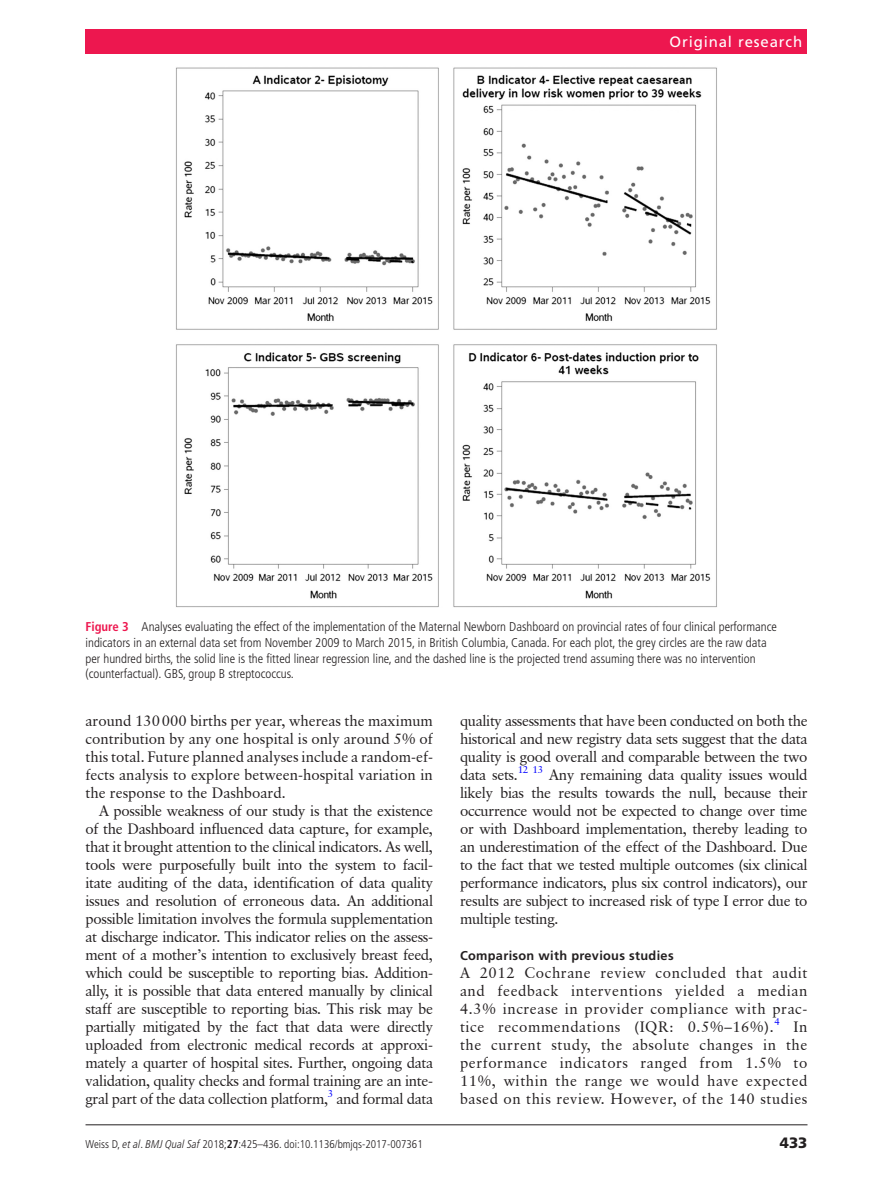
<style>
.page{position:relative;width:893px;height:1191px;background:#fff}
.page>*{position:absolute;margin:0;border:0;box-sizing:border-box;transform-origin:0 0}
.t1{font:15px/18px "Classical Garamond BT";letter-spacing:-.02em;color:#231f20;text-align:justify}
.t2{font:15px "Frutiger LT Std";letter-spacing:.055em;color:#fff}
.t3{font:900 15px "Frutiger LT Std";color:#231f20}
.t4{font:300 condensed 12.75px/15.8px "Frutiger LT Pro";color:#231f20}
.t5{font:700 12.75px "Frutiger LT Std";letter-spacing:.025em;color:#231f20}
.t6{font:300 condensed 11.25px "Frutiger LT Pro";color:#231f20}
.t7{font:9.9px "Classical Garamond BT";color:#00f}
.s1{font-weight:700;color:#ed174f}
.s2{font-style:italic}
.s3{font-weight:700}
</style>
<div class="page">
<hr style="left:86px;top:1124px;width:721px;height:1px;background:#231f20">
<div style="left:86px;top:30px;width:721px;height:24px;background:#ed174f"></div>
<img style="left:176px;top:67px;width:541px;height:541px">
<p class="t2" style="left:670px;top:33px;width:134px">Original research</p>
<p class="t4" style="left:86px;top:619px;width:693px"><span class="s1">Figure 3</span> Analyses evaluating the effect of the implementation of the Maternal Newborn Dashboard on provincial rates of four clinical performance indicators in an external data set from November 2009 to March 2015, in British Columbia, Canada. For each plot, the grey circles are the raw data per hundred births, the solid line is the fitted linear regression line, and the dashed line is the projected trend assuming there was no intervention (counterfactual). GBS, group B streptococcus.</p>
<p class="t1" style="left:85px;top:711px;width:349px">around 130000 births per year, whereas the maximum contribution by any one hospital is only around 5% of this total. Future planned analyses include a random-ef&shy;fects analysis to explore between-hospital variation in the response to the Dashboard.</p>
<p class="t1" style="left:85px;top:801px;width:349px;text-indent:14px">A possible weakness of our study is that the existence of the Dashboard influenced data capture, for example, that it brought attention to the clinical indicators. As well, tools were purposefully built into the system to facil&shy;itate auditing of the data, identification of data quality issues and resolution of erroneous data. An additional possible limitation involves the formula supplementation at discharge indicator. This indicator relies on the assess&shy;ment of a mother’s intention to exclusively breast feed, which could be susceptible to reporting bias. Addition&shy;ally, it is possible that data entered manually by clinical staff are susceptible to reporting bias. This risk may be partially mitigated by the fact that data were directly uploaded from electronic medical records at approxi&shy;mately a quarter of hospital sites. Further, ongoing data validation, quality checks and formal training are an inte&shy;gral part of the data collection platform,</p>
<p class="t7" style="left:328px;top:1087px;width:7px">3</p>
<p class="t1" style="left:337px;top:1089px;width:98px">and formal data</p>
<p class="t1" style="left:460px;top:711px;width:349px">quality assessments that have been conducted on both the historical and new registry data sets suggest that the data quality is good overall and comparable between the two data sets.</p>
<p class="t7" style="left:518px;top:763px;width:27px">12 13</p>
<p class="t1" style="left:460px;top:765px;width:349px;text-indent:89px">Any remaining data quality issues would likely bias the results towards the null, because their occurrence would not be expected to change over time or with Dashboard implementation, thereby leading to an underestimation of the effect of the Dashboard. Due to the fact that we tested multiple outcomes (six clinical performance indicators, plus six control indicators), our results are subject to increased risk of type I error due to multiple testing.</p>
<p class="t5" style="left:460px;top:948px;width:215px">Comparison with previous studies</p>
<p class="t1" style="left:460px;top:963px;width:349px">A 2012 Cochrane review concluded that audit and feedback interventions yielded a median 4.3% increase in provider compliance with prac&shy;tice recommendations (IQR: 0.5%–16%).</p>
<p class="t7" style="left:775px;top:1015px;width:7px">4</p>
<p class="t1" style="left:460px;top:1017px;width:349px;text-indent:333px">In the current study, the absolute changes in the performance indicators ranged from 1.5% to 11%, within the range we would have expected based on this review. However, of the 140 studies</p>
<p class="t6" style="left:86px;top:1137px;width:339px">Weiss D, <span class="s2">et al</span>. <span class="s2">BMJ Qual Saf</span> 2018;<span class="s3">27</span>:425–436. doi:10.1136/bmjqs-2017-007361</p>
<p class="t3" style="left:780px;top:1133px;width:29px">433</p>
</div>
